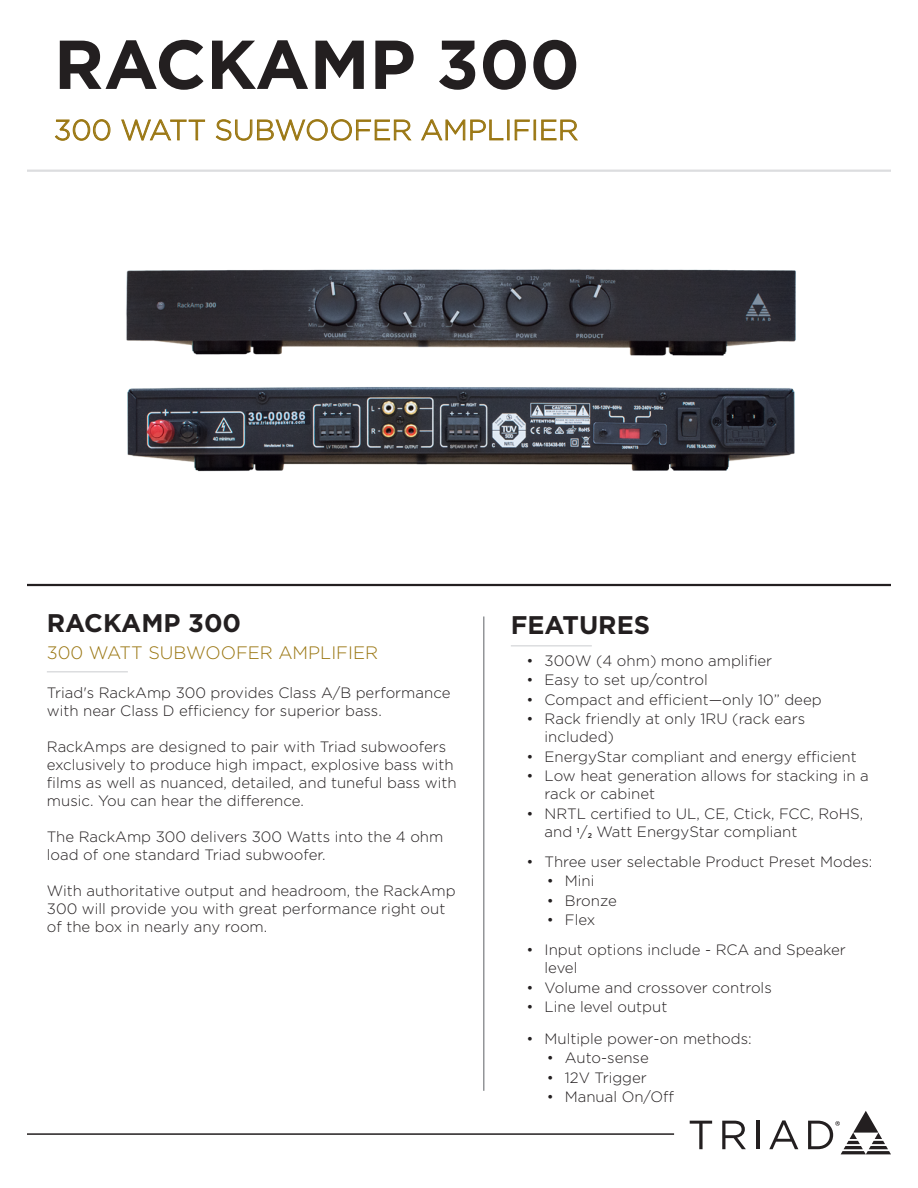
<style>
.page{position:relative;width:918px;height:1188px;background:#fff}
.page>*{position:absolute;margin:0;border:0;box-sizing:border-box;transform-origin:0 0}
.Title_Triad_Bold{font:700 69px "Gotham";color:#231f20}
.Subtitle_Triad_Light{font:300 28.5px "Gotham";color:#9a7611}
.Heading_1_Triad_Bold{font:700 25.5px "Gotham";color:#231f20}
.Body{font:700 25.5px "Gotham";color:#231f20}
.Heading_1_Triad_Bold-2{font:300 18px "Gotham";color:#9a7611}
.Body-2{font:300 15px/18px "Gotham";color:#231f20}
.s1{font-weight:500;font-size:7.05px}
</style>
<div class="page">
<hr style="left:27px;top:1133px;width:647px;height:2px;background:#231f20">
<svg style="left:690px;top:1121px;width:22px;height:28px"></svg>
<svg style="left:722px;top:1121px;width:24px;height:28px"></svg>
<hr style="left:756px;top:1121px;width:3px;height:28px;background:#231f20">
<svg style="left:769px;top:1120px;width:29px;height:29px"></svg>
<svg style="left:808px;top:1111px;width:83px;height:43px"></svg>
<hr style="left:27px;top:170px;width:864px;height:2px;background:#dcdddf">
<hr style="left:47px;top:671px;width:81px;height:2px;background:#dcdddf">
<svg style="left:55px;top:119px;width:56px;height:22px"></svg>
<svg style="left:121px;top:119px;width:84px;height:22px"></svg>
<svg style="left:216px;top:119px;width:195px;height:22px"></svg>
<svg style="left:421px;top:119px;width:109px;height:22px"></svg>
<div style="left:534px;top:120px;width:2px;height:20px;border:1px solid #9a7611"></div>
<svg style="left:541px;top:119px;width:37px;height:22px"></svg>
<hr style="left:483px;top:616px;width:1px;height:475px;background:#939598">
<hr style="left:511px;top:645px;width:81px;height:2px;background:#dcdddf">
<img style="left:127px;top:387px;width:668px;height:85px">
<img style="left:126px;top:269px;width:670px;height:87px">
<hr style="left:27px;top:584px;width:864px;height:2px;background:#231f20">
<p class="Title_Triad_Bold" style="left:54px;top:19px;width:527px">RACKAMP 300</p>
<p class="Subtitle_Triad_Light" style="left:54px;top:112px;width:526px">300 WATT SUBWOOFER AMPLIFIER</p>
<p class="Heading_1_Triad_Bold" style="left:47px;top:606px;width:196px">RACKAMP 300</p>
<p class="Heading_1_Triad_Bold-2" style="left:47px;top:642px;width:333px">300 WATT SUBWOOFER AMPLIFIER</p>
<p class="Body-2" style="left:47px;top:684px;width:405px">Triad's RackAmp 300 provides Class A/B performance with near Class D efficiency for superior bass.</p>
<p class="Body-2" style="left:47px;top:738px;width:411px">RackAmps are designed to pair with Triad subwoofers exclusively to produce high impact, explosive bass with films as well as nuanced, detailed, and tuneful bass with music. You can hear the difference.</p>
<p class="Body-2" style="left:47px;top:828px;width:398px">The RackAmp 300 delivers 300 Watts into the 4 ohm load of one standard Triad subwoofer.</p>
<p class="Body-2" style="left:47px;top:882px;width:410px">With authoritative output and headroom, the RackAmp<br>300 will provide you with great performance right out of the box in nearly any room.</p>
<p class="Body" style="left:511px;top:608px;width:141px">FEATURES</p>
<p class="Body-2" style="left:527px;top:651px;width:247px">• 300W (4 ohm) mono amplifier</p>
<p class="Body-2" style="left:527px;top:670px;width:183px">• Easy to set up/control</p>
<p class="Body-2" style="left:527px;top:690px;width:297px">• Compact and efficient—only 10” deep</p>
<p class="Body-2" style="left:545px;top:709px;width:262px;text-indent:-18px">• Rack friendly at only 1RU (rack ears included)</p>
<p class="Body-2" style="left:527px;top:747px;width:332px">• EnergyStar compliant and energy efficient</p>
<p class="Body-2" style="left:545px;top:766px;width:326px;text-indent:-18px">• Low heat generation allows for stacking in a rack or cabinet</p>
<p class="Body-2" style="left:545px;top:804px;width:320px;text-indent:-18px">• NRTL certified to UL, CE, Ctick, FCC, RoHS, and <sup>1</sup>/<span class="s1">2</span> Watt EnergyStar compliant</p>
<p class="Body-2" style="left:527px;top:852px;width:347px">• Three user selectable Product Preset Modes:</p>
<p class="Body-2" style="left:547px;top:871px;width:49px">• Mini</p>
<p class="Body-2" style="left:547px;top:891px;width:72px">• Bronze</p>
<p class="Body-2" style="left:547px;top:910px;width:50px">• Flex</p>
<p class="Body-2" style="left:545px;top:940px;width:303px;text-indent:-18px">• Input options include - RCA and Speaker level</p>
<p class="Body-2" style="left:527px;top:978px;width:247px">• Volume and crossover controls</p>
<p class="Body-2" style="left:527px;top:997px;width:142px">• Line level output</p>
<p class="Body-2" style="left:527px;top:1029px;width:227px">• Multiple power-on methods:</p>
<p class="Body-2" style="left:547px;top:1048px;width:104px">• Auto-sense</p>
<p class="Body-2" style="left:547px;top:1068px;width:102px">• 12V Trigger</p>
<p class="Body-2" style="left:547px;top:1087px;width:129px">• Manual On/Off</p>
</div>
